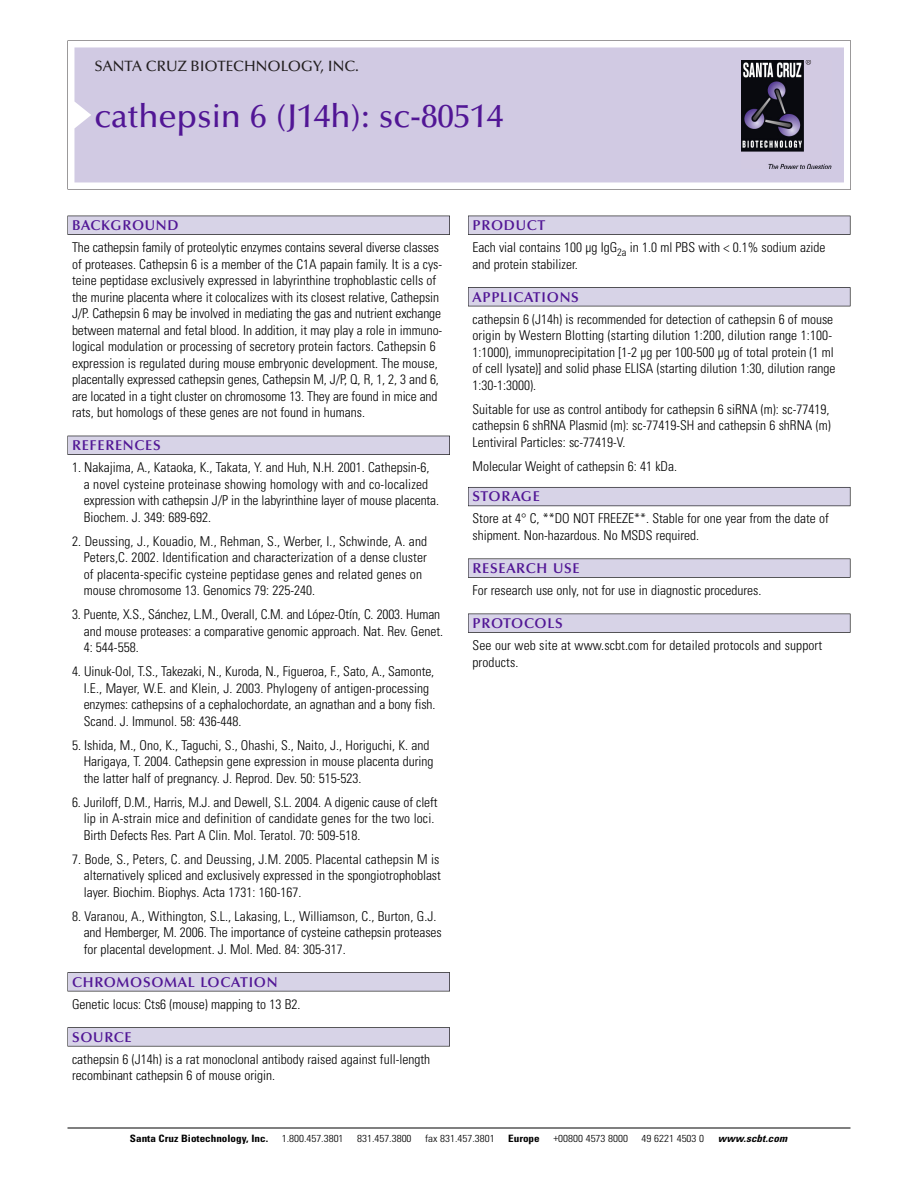
<style>
.page{position:relative;width:918px;height:1188px;background:#fff}
.page>*{position:absolute;margin:0;border:0;box-sizing:border-box;transform-origin:0 0}
.t1{font:500 33px "Optima";color:#511695}
.t2{font:500 15px "Optima";color:#231f20}
.t3{font:600 14.25px "Optima";letter-spacing:.05em;color:#511695}
.t4{font:300 condensed 13.5px/16.5px "Univers";color:#000}
.t5{font:300 condensed 10.2px "Univers";color:#000;scale:1.1 1}
.t6{font:700 condensed 10.2px "Univers";color:#000;scale:1.1 1}
.t7{font:italic 700 condensed 10.2px "Univers";letter-spacing:.005em;color:#000;scale:1.1 1}
</style>
<div class="page">
<svg style="left:68px;top:40px;width:783px;height:149px"></svg>
<div style="left:74px;top:47px;width:770px;height:135px;background:#d1cae3"></div>
<img style="left:741px;top:60px;width:90px;height:108px">
<div style="left:68px;top:216px;width:382px;height:19px;background:#525155"></div>
<div style="left:68px;top:216px;width:381px;height:18px;background:#d7d3e7"></div>
<div style="left:68px;top:436px;width:382px;height:19px;background:#515055"></div>
<div style="left:68px;top:436px;width:381px;height:18px;background:#d7d3e7"></div>
<div style="left:68px;top:972px;width:382px;height:19px;background:#545357"></div>
<div style="left:68px;top:973px;width:381px;height:18px;background:#d7d3e7"></div>
<div style="left:68px;top:1027px;width:382px;height:19px;background:#575759"></div>
<div style="left:68px;top:1028px;width:381px;height:18px;background:#d7d3e7"></div>
<div style="left:468px;top:216px;width:382px;height:19px;background:#525155"></div>
<div style="left:468px;top:216px;width:382px;height:18px;background:#d7d3e7"></div>
<div style="left:468px;top:287px;width:382px;height:19px;background:#525155"></div>
<div style="left:468px;top:288px;width:382px;height:18px;background:#d7d3e7"></div>
<div style="left:468px;top:487px;width:382px;height:19px;background:#5b5961"></div>
<div style="left:468px;top:488px;width:382px;height:18px;background:#d7d3e7"></div>
<div style="left:468px;top:559px;width:382px;height:19px;background:#575759"></div>
<div style="left:468px;top:559px;width:382px;height:18px;background:#d7d3e7"></div>
<div style="left:468px;top:614px;width:382px;height:19px;background:#545356"></div>
<div style="left:468px;top:614px;width:382px;height:18px;background:#d7d3e7"></div>
<hr style="left:68px;top:1128px;width:782px;height:1px;background:#000">
<p class="t2" style="left:94px;top:61px;width:266px">SANTA CRUZ BIOTECHNOLOGY, INC.</p>
<h1 class="t1" style="left:94px;top:103px;width:411px">cathepsin 6 (J14h): sc-80514</h1>
<p class="t3" style="left:72px;top:219px;width:108px">BACKGROUND</p>
<p class="t4" style="left:72px;top:240px;width:372px">The cathepsin family of proteolytic enzymes contains several diverse classes of proteases. Cathepsin 6 is a member of the C1A papain family. It is a cys&shy;teine peptidase exclusively expressed in labyrinthine trophoblastic cells of the murine placenta where it colocalizes with its closest relative, Cathepsin J/P. Cathepsin 6 may be involved in mediating the gas and nutrient exchange between maternal and fetal blood. In addition, it may play a role in immuno&shy;logical modulation or processing of secretory protein factors. Cathepsin 6 expression is regulated during mouse embryonic development. The mouse, placentally expressed cathepsin genes, Cathepsin M, J/P, Q, R, 1, 2, 3 and 6, are located in a tight cluster on chromosome 13. They are found in mice and rats, but homologs of these genes are not found in humans.</p>
<p class="t3" style="left:72px;top:440px;width:90px">REFERENCES</p>
<p class="t4" style="left:84px;top:460px;width:357px;text-indent:-12px">1. Nakajima, A., Kataoka, K., Takata, Y. and Huh, N.H. 2001. Cathepsin-6,<br>a novel cysteine proteinase showing homology with and co-localized expression with cathepsin J/P in the labyrinthine layer of mouse placenta.<br>Biochem. J. 349: 689-692.</p>
<p class="t4" style="left:84px;top:534px;width:345px;text-indent:-12px">2. Deussing, J., Kouadio, M., Rehman, S., Werber, I., Schwinde, A. and Peters,C. 2002. Identification and characterization of a dense cluster of placenta-specific cysteine peptidase genes and related genes on mouse chromosome 13. Genomics 79: 225-240.</p>
<p class="t4" style="left:84px;top:607px;width:361px;text-indent:-12px">3. Puente, X.S., Sánchez, L.M., Overall, C.M. and López-Otín, C. 2003. Human and mouse proteases: a comparative genomic approach. Nat. Rev. Genet.<br>4: 544-558.</p>
<p class="t4" style="left:84px;top:664px;width:353px;text-indent:-12px">4. Uinuk-Ool, T.S., Takezaki, N., Kuroda, N., Figueroa, F., Sato, A., Samonte, I.E., Mayer, W.E. and Klein, J. 2003. Phylogeny of antigen-processing enzymes: cathepsins of a cephalochordate, an agnathan and a bony fish.<br>Scand. J. Immunol. 58: 436-448.</p>
<p class="t4" style="left:84px;top:738px;width:351px;text-indent:-12px">5. Ishida, M., Ono, K., Taguchi, S., Ohashi, S., Naito, J., Horiguchi, K. and<br>Harigaya, T. 2004. Cathepsin gene expression in mouse placenta during the latter half of pregnancy. J. Reprod. Dev. 50: 515-523.</p>
<p class="t4" style="left:84px;top:795px;width:355px;text-indent:-12px">6. Juriloff, D.M., Harris, M.J. and Dewell, S.L. 2004. A digenic cause of cleft lip in A-strain mice and definition of candidate genes for the two loci.<br>Birth Defects Res. Part A Clin. Mol. Teratol. 70: 509-518.</p>
<p class="t4" style="left:84px;top:852px;width:359px;text-align:justify;text-indent:-12px">7. Bode, S., Peters, C. and Deussing, J.M. 2005. Placental cathepsin M is alternatively spliced and exclusively expressed in the spongiotrophoblast layer. Biochim. Biophys. Acta 1731: 160-167.</p>
<p class="t4" style="left:84px;top:909px;width:360px;text-indent:-12px">8. Varanou, A., Withington, S.L., Lakasing, L., Williamson, C., Burton, G.J. and Hemberger, M. 2006. The importance of cysteine cathepsin proteases for placental development. J. Mol. Med. 84: 305-317.</p>
<p class="t3" style="left:72px;top:976px;width:207px">CHROMOSOMAL LOCATION</p>
<p class="t4" style="left:72px;top:997px;width:230px">Genetic locus: Cts6 (mouse) mapping to 13 B2.</p>
<p class="t3" style="left:72px;top:1031px;width:61px">SOURCE</p>
<p class="t4" style="left:72px;top:1052px;width:360px">cathepsin 6 (J14h) is a rat monoclonal antibody raised against full-length recombinant cathepsin 6 of mouse origin.</p>
<p class="t3" style="left:473px;top:219px;width:74px">PRODUCT</p>
<p class="t4" style="left:473px;top:240px;width:354px">Each vial contains 100 µg IgG<sub>2a</sub> in 1.0 ml PBS with &lt; 0.1% sodium azide and protein stabilizer.</p>
<p class="t3" style="left:473px;top:291px;width:108px">APPLICATIONS</p>
<p class="t4" style="left:473px;top:312px;width:364px">cathepsin 6 (J14h) is recommended for detection of cathepsin 6 of mouse origin by Western Blotting (starting dilution 1:200, dilution range 1:100- 1:1000), immunoprecipitation [1-2 µg per 100-500 µg of total protein (1 ml of cell lysate)] and solid phase ELISA (starting dilution 1:30, dilution range 1:30-1:3000).</p>
<p class="t4" style="left:473px;top:402px;width:360px;text-align:justify">Suitable for use as control antibody for cathepsin 6 siRNA (m): sc-77419, cathepsin 6 shRNA Plasmid (m): sc-77419-SH and cathepsin 6 shRNA (m)<br>Lentiviral Particles: sc-77419-V.</p>
<p class="t4" style="left:473px;top:459px;width:206px">Molecular Weight of cathepsin 6: 41 kDa.</p>
<p class="t3" style="left:473px;top:491px;width:69px">STORAGE</p>
<p class="t4" style="left:473px;top:512px;width:358px">Store at 4° C, **DO NOT FREEZE**. Stable for one year from the date of shipment. Non-hazardous. No MSDS required.</p>
<p class="t3" style="left:473px;top:562px;width:109px">RESEARCH USE</p>
<p class="t4" style="left:473px;top:583px;width:290px">For research use only, not for use in diagnostic procedures.</p>
<p class="t3" style="left:473px;top:617px;width:92px">PROTOCOLS</p>
<p class="t4" style="left:473px;top:638px;width:351px">See our web site at www.scbt.com for detailed protocols and support products.</p>
<p class="t6" style="left:130px;top:1135px;width:127px">Santa Cruz Biotechnology, Inc.</p>
<p class="t5" style="left:282px;top:1135px;width:58px">1.800.457.3801</p>
<p class="t5" style="left:357px;top:1135px;width:51px">831.457.3800</p>
<p class="t5" style="left:425px;top:1135px;width:65px">fax 831.457.3801</p>
<p class="t6" style="left:508px;top:1135px;width:30px">Europe</p>
<p class="t5" style="left:553px;top:1135px;width:69px">+00800 4573 8000</p>
<p class="t5" style="left:642px;top:1135px;width:58px">49 6221 4503 0</p>
<p class="t7" style="left:718px;top:1135px;width:64px">www.scbt.com</p>
</div>
